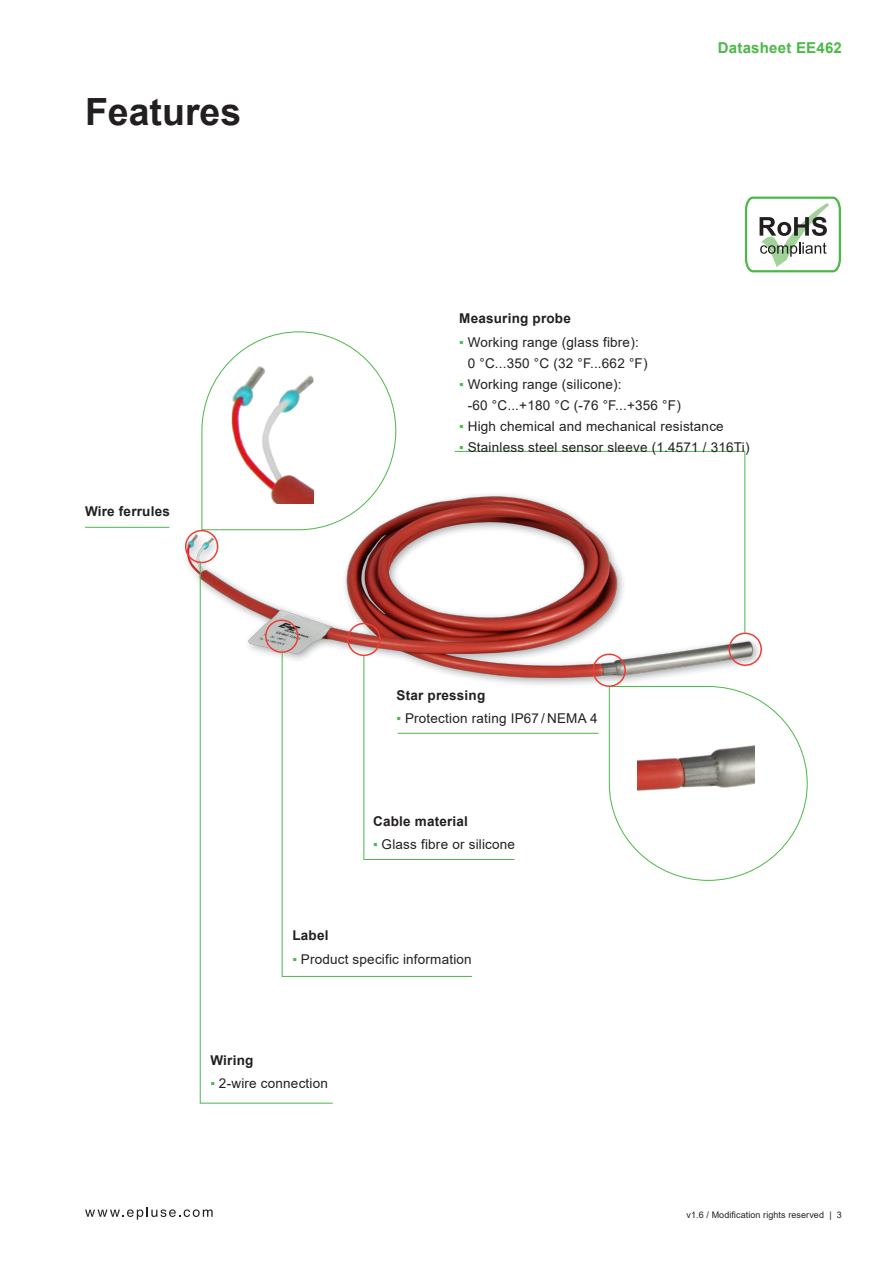
<style>
.page{position:relative;width:893px;height:1263px;background:#fff}
.page>*{position:absolute;margin:0;border:0;box-sizing:border-box;transform-origin:0 0}
.Headline_2{font:700 37.5px "Arial";color:#231f20}
.t1{font:700 15px "Arial";letter-spacing:.015em;color:#4cb848}
.t2{font:13.5px/21px "Arial";letter-spacing:.015em;color:#231f20}
.Copy_Bold{font:700 13.5px "Arial";letter-spacing:.015em;color:#231f20}
.t3{font:9px "Arial";letter-spacing:.01em;color:#231f20}
.s1{color:#4cb848}
</style>
<div class="page">
<svg style="left:85px;top:1207px;width:128px;height:12px"></svg>
<svg style="left:609px;top:702px;width:199px;height:179px"></svg>
<img style="left:185px;top:498px;width:578px;height:236px">
<svg style="left:333px;top:652px;width:140px;height:325px"></svg>
<svg style="left:201px;top:331px;width:196px;height:199px"></svg>
<svg style="left:454px;top:451px;width:292px;height:182px"></svg>
<svg style="left:199px;top:561px;width:134px;height:543px"></svg>
<hr style="left:85px;top:527px;width:84px;height:1px;background:#4cb848">
<div style="left:265px;top:619px;width:33px;height:34px;border:2px solid #ee3e35;border-radius:50%"></div>
<svg style="left:744px;top:196px;width:97px;height:77px"></svg>
<div style="left:185px;top:530px;width:33px;height:33px;border:2px solid #ee3e35;border-radius:50%"></div>
<img style="left:212px;top:335px;width:102px;height:168px">
<img style="left:638px;top:733px;width:116px;height:86px">
<div style="left:592px;top:653px;width:34px;height:34px;border:2px solid #ee3e35;border-radius:50%"></div>
<div style="left:729px;top:632px;width:33px;height:34px;border:2px solid #ee3e35;border-radius:50%"></div>
<hr style="left:398px;top:733px;width:200px;height:1px;background:#4cb848">
<svg style="left:363px;top:655px;width:152px;height:205px"></svg>
<div style="left:347px;top:623px;width:34px;height:33px;border:2px solid #ee3e35;border-radius:50%"></div>
<p class="Headline_2" style="left:85px;top:85px;width:158px">Features</p>
<p class="t1" style="left:718px;top:37px;width:126px">Datasheet EE462</p>
<p class="Copy_Bold" style="left:85px;top:502px;width:86px">Wire ferrules</p>
<p class="Copy_Bold" style="left:459px;top:309px;width:113px">Measuring probe</p>
<p class="t2" style="left:468px;top:331px;width:181px;text-indent:-9px"><span class="s1">▪</span> Working range (glass fibre):<br>0 °C...350 °C (32 °F...662 °F)</p>
<p class="t2" style="left:468px;top:373px;width:215px;text-indent:-9px"><span class="s1">▪</span> Working range (silicone):<br>-60 °C...+180 °C (-76 °F...+356 °F)</p>
<p class="t2" style="left:459px;top:415px;width:266px"><span class="s1">▪</span> High chemical and mechanical resistance</p>
<p class="t2" style="left:459px;top:436px;width:292px"><span class="s1">▪</span> Stainless steel sensor sleeve (1.4571 / 316Ti)</p>
<p class="Copy_Bold" style="left:396px;top:686px;width:90px">Star pressing</p>
<p class="t2" style="left:396px;top:708px;width:203px"><span class="s1">▪</span> Protection rating IP67 / NEMA 4</p>
<p class="Copy_Bold" style="left:373px;top:811px;width:96px">Cable material</p>
<p class="t2" style="left:373px;top:833px;width:143px"><span class="s1">▪</span> Glass fibre or silicone</p>
<p class="Copy_Bold" style="left:292px;top:926px;width:38px">Label</p>
<p class="t2" style="left:292px;top:948px;width:181px"><span class="s1">▪</span> Product specific information</p>
<p class="Copy_Bold" style="left:210px;top:1051px;width:44px">Wiring</p>
<p class="t2" style="left:210px;top:1073px;width:119px"><span class="s1">▪</span> 2-wire connection</p>
<p class="t3" style="left:686px;top:1208px;width:157px">v1.6 / Modification rights reserved | 3</p>
</div>
